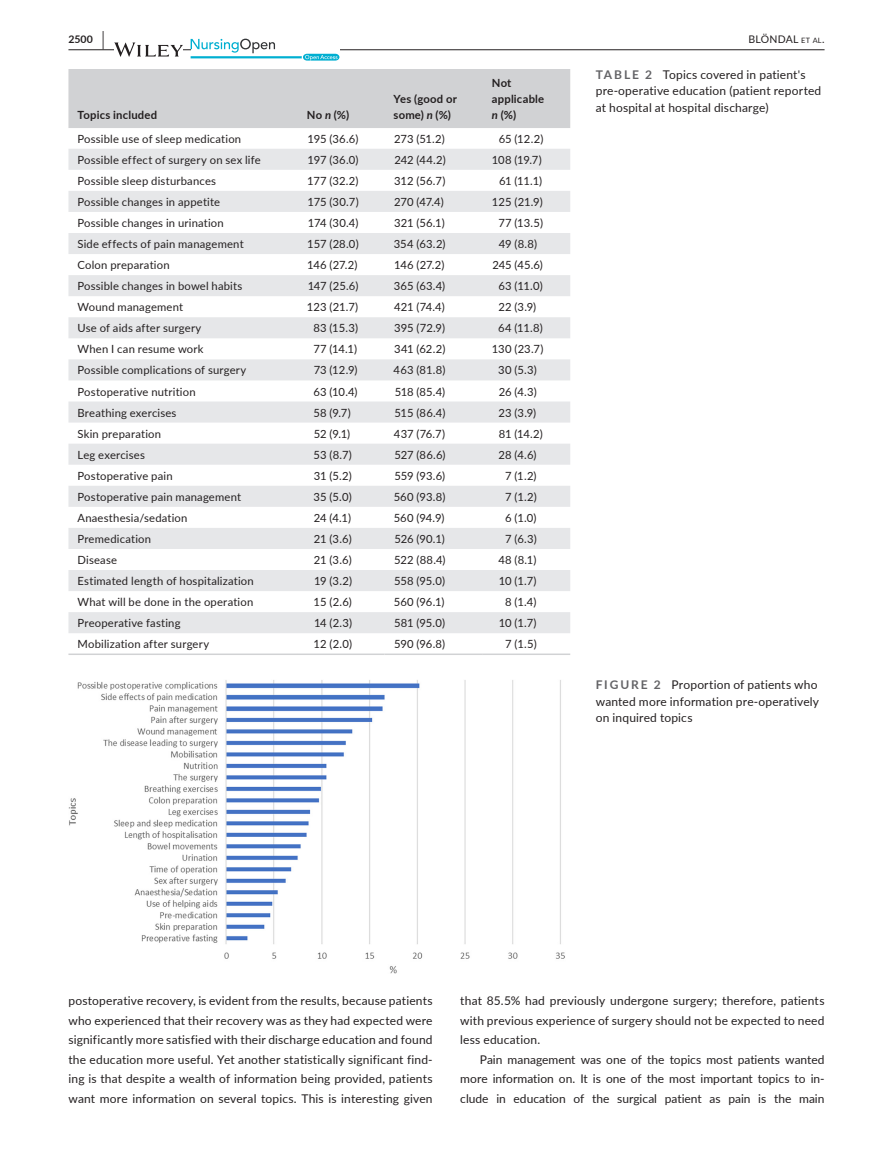
<style>
.page{position:relative;width:893px;height:1174px;background:#fff}
.page>*{position:absolute;margin:0;border:0;box-sizing:border-box;transform-origin:0 0}
.t1{font:12px/19.5px "Lato";letter-spacing:.015em;color:#231f20;text-align:justify}
.t2{font:11.25px "Lato";letter-spacing:.015em;color:#231f20}
.t3{font:700 11.25px/15.8px "Lato";letter-spacing:.02em;color:#231f20}
.t4{font:10.5px "Lato";letter-spacing:.02em;color:#231f20}
.t5{font:700 10.5px "Lato";color:#231f20}
.s1{font-size:19.5px}
.s2{font-size:7.35px}
.s3{font-style:inherit}
.s4{font-style:italic}
.s5{font-weight:700;color:#636366}
</style>
<div class="page">
<hr style="left:68px;top:49px;width:756px;height:1px;background:#231f20">
<svg style="left:114px;top:42px;width:69px;height:15px"></svg>
<svg style="left:191px;top:39px;width:148px;height:22px"></svg>
<div style="left:68px;top:69px;width:502px;height:59px;background:#d1d2d4"></div>
<svg style="left:68px;top:149px;width:502px;height:484px;fill:#e6e7e9"></svg>
<hr style="left:68px;top:653px;width:230px;height:2px;background:#d1d2d4">
<hr style="left:298px;top:653px;width:87px;height:2px;background:#d1d2d4">
<hr style="left:385px;top:653px;width:98px;height:2px;background:#d1d2d4">
<hr style="left:483px;top:653px;width:87px;height:2px;background:#d1d2d4">
<img style="left:68px;top:680px;width:497px;height:293px">
<p class="t5" style="left:68px;top:31px;width:37px">2500 <span class="s1">|</span></p>
<p class="t4" style="left:749px;top:31px;width:77px">BLÖNDAL <span class="s2">et al</span><span class="s3">.</span></p>
<p class="t3" style="left:77px;top:106px;width:81px">Topics included</p>
<p class="t3" style="left:307px;top:106px;width:44px">No <span class="s4">n</span> (%)</p>
<p class="t3" style="left:394px;top:91px;width:65px">Yes (good or some) <span class="s4">n</span> (%)</p>
<p class="t3" style="left:492px;top:75px;width:54px">Not applicable <span class="s4">n</span> (%)</p>
<p class="t2" style="left:77px;top:131px;width:165px">Possible use of sleep medication</p>
<p class="t2" style="left:308px;top:131px;width:52px">195 (36.6)</p>
<p class="t2" style="left:394px;top:131px;width:52px">273 (51.2)</p>
<p class="t2" style="left:499px;top:131px;width:46px">65 (12.2)</p>
<p class="t2" style="left:77px;top:152px;width:185px">Possible effect of surgery on sex life</p>
<p class="t2" style="left:307px;top:152px;width:53px">197 (36.0)</p>
<p class="t2" style="left:394px;top:152px;width:53px">242 (44.2)</p>
<p class="t2" style="left:492px;top:152px;width:51px">108 (19.7)</p>
<p class="t2" style="left:77px;top:173px;width:140px">Possible sleep disturbances</p>
<p class="t2" style="left:307px;top:173px;width:53px">177 (32.2)</p>
<p class="t2" style="left:394px;top:173px;width:53px">312 (56.7)</p>
<p class="t2" style="left:499px;top:173px;width:45px">61 (11.1)</p>
<p class="t2" style="left:77px;top:194px;width:144px">Possible changes in appetite</p>
<p class="t2" style="left:308px;top:194px;width:53px">175 (30.7)</p>
<p class="t2" style="left:394px;top:194px;width:51px">270 (47.4)</p>
<p class="t2" style="left:492px;top:194px;width:52px">125 (21.9)</p>
<p class="t2" style="left:77px;top:215px;width:148px">Possible changes in urination</p>
<p class="t2" style="left:308px;top:215px;width:52px">174 (30.4)</p>
<p class="t2" style="left:394px;top:215px;width:52px">321 (56.1)</p>
<p class="t2" style="left:498px;top:215px;width:46px">77 (13.5)</p>
<p class="t2" style="left:77px;top:236px;width:168px">Side effects of pain management</p>
<p class="t2" style="left:307px;top:236px;width:53px">157 (28.0)</p>
<p class="t2" style="left:394px;top:236px;width:53px">354 (63.2)</p>
<p class="t2" style="left:499px;top:236px;width:40px">49 (8.8)</p>
<p class="t2" style="left:77px;top:257px;width:94px">Colon preparation</p>
<p class="t2" style="left:307px;top:257px;width:52px">146 (27.2)</p>
<p class="t2" style="left:394px;top:257px;width:52px">146 (27.2)</p>
<p class="t2" style="left:492px;top:257px;width:52px">245 (45.6)</p>
<p class="t2" style="left:77px;top:278px;width:167px">Possible changes in bowel habits</p>
<p class="t2" style="left:308px;top:278px;width:52px">147 (25.6)</p>
<p class="t2" style="left:394px;top:278px;width:53px">365 (63.4)</p>
<p class="t2" style="left:498px;top:278px;width:46px">63 (11.0)</p>
<p class="t2" style="left:77px;top:299px;width:107px">Wound management</p>
<p class="t2" style="left:307px;top:299px;width:53px">123 (21.7)</p>
<p class="t2" style="left:394px;top:299px;width:52px">421 (74.4)</p>
<p class="t2" style="left:498px;top:299px;width:39px">22 (3.9)</p>
<p class="t2" style="left:77px;top:320px;width:125px">Use of aids after surgery</p>
<p class="t2" style="left:313px;top:320px;width:46px">83 (15.3)</p>
<p class="t2" style="left:394px;top:320px;width:52px">395 (72.9)</p>
<p class="t2" style="left:498px;top:320px;width:46px">64 (11.8)</p>
<p class="t2" style="left:77px;top:341px;width:128px">When I can resume work</p>
<p class="t2" style="left:313px;top:341px;width:45px">77 (14.1)</p>
<p class="t2" style="left:394px;top:341px;width:53px">341 (62.2)</p>
<p class="t2" style="left:492px;top:341px;width:53px">130 (23.7)</p>
<p class="t2" style="left:77px;top:362px;width:170px">Possible complications of surgery</p>
<p class="t2" style="left:314px;top:362px;width:45px">73 (12.9)</p>
<p class="t2" style="left:394px;top:362px;width:53px">463 (81.8)</p>
<p class="t2" style="left:498px;top:362px;width:40px">30 (5.3)</p>
<p class="t2" style="left:77px;top:383px;width:120px">Postoperative nutrition</p>
<p class="t2" style="left:313px;top:383px;width:46px">63 (10.4)</p>
<p class="t2" style="left:395px;top:383px;width:52px">518 (85.4)</p>
<p class="t2" style="left:499px;top:383px;width:40px">26 (4.3)</p>
<p class="t2" style="left:77px;top:404px;width:101px">Breathing exercises</p>
<p class="t2" style="left:314px;top:404px;width:39px">58 (9.7)</p>
<p class="t2" style="left:395px;top:404px;width:52px">515 (86.4)</p>
<p class="t2" style="left:499px;top:404px;width:39px">23 (3.9)</p>
<p class="t2" style="left:77px;top:425px;width:85px">Skin preparation</p>
<p class="t2" style="left:314px;top:425px;width:38px">52 (9.1)</p>
<p class="t2" style="left:394px;top:425px;width:53px">437 (76.7)</p>
<p class="t2" style="left:499px;top:425px;width:46px">81 (14.2)</p>
<p class="t2" style="left:77px;top:446px;width:69px">Leg exercises</p>
<p class="t2" style="left:313px;top:446px;width:40px">53 (8.7)</p>
<p class="t2" style="left:394px;top:446px;width:53px">527 (86.6)</p>
<p class="t2" style="left:499px;top:446px;width:39px">28 (4.6)</p>
<p class="t2" style="left:77px;top:468px;width:97px">Postoperative pain</p>
<p class="t2" style="left:314px;top:468px;width:40px">31 (5.2)</p>
<p class="t2" style="left:394px;top:468px;width:52px">559 (93.6)</p>
<p class="t2" style="left:505px;top:468px;width:33px">7 (1.2)</p>
<p class="t2" style="left:77px;top:489px;width:165px">Postoperative pain management</p>
<p class="t2" style="left:314px;top:489px;width:40px">35 (5.0)</p>
<p class="t2" style="left:394px;top:489px;width:53px">560 (93.8)</p>
<p class="t2" style="left:505px;top:489px;width:33px">7 (1.2)</p>
<p class="t2" style="left:77px;top:510px;width:112px">Anaesthesia/sedation</p>
<p class="t2" style="left:314px;top:510px;width:39px">24 (4.1)</p>
<p class="t2" style="left:394px;top:510px;width:52px">560 (94.9)</p>
<p class="t2" style="left:505px;top:510px;width:33px">6 (1.0)</p>
<p class="t2" style="left:77px;top:531px;width:75px">Premedication</p>
<p class="t2" style="left:314px;top:531px;width:39px">21 (3.6)</p>
<p class="t2" style="left:394px;top:531px;width:52px">526 (90.1)</p>
<p class="t2" style="left:505px;top:531px;width:33px">7 (6.3)</p>
<p class="t2" style="left:77px;top:552px;width:41px">Disease</p>
<p class="t2" style="left:314px;top:552px;width:39px">21 (3.6)</p>
<p class="t2" style="left:394px;top:552px;width:53px">522 (88.4)</p>
<p class="t2" style="left:498px;top:552px;width:40px">48 (8.1)</p>
<p class="t2" style="left:77px;top:573px;width:178px">Estimated length of hospitalization</p>
<p class="t2" style="left:314px;top:573px;width:40px">19 (3.2)</p>
<p class="t2" style="left:394px;top:573px;width:52px">558 (95.0)</p>
<p class="t2" style="left:499px;top:573px;width:39px">10 (1.7)</p>
<p class="t2" style="left:78px;top:594px;width:177px">What will be done in the operation</p>
<p class="t2" style="left:314px;top:594px;width:40px">15 (2.6)</p>
<p class="t2" style="left:394px;top:594px;width:52px">560 (96.1)</p>
<p class="t2" style="left:505px;top:594px;width:33px">8 (1.4)</p>
<p class="t2" style="left:78px;top:615px;width:105px">Preoperative fasting</p>
<p class="t2" style="left:314px;top:615px;width:40px">14 (2.3)</p>
<p class="t2" style="left:394px;top:615px;width:53px">581 (95.0)</p>
<p class="t2" style="left:499px;top:615px;width:39px">10 (1.7)</p>
<p class="t2" style="left:78px;top:636px;width:133px">Mobilization after surgery</p>
<p class="t2" style="left:314px;top:636px;width:40px">12 (2.0)</p>
<p class="t2" style="left:394px;top:636px;width:53px">590 (96.8)</p>
<p class="t2" style="left:505px;top:636px;width:33px">7 (1.5)</p>
<p class="t1" style="left:596px;top:66px;width:227px;line-height:16.5px;text-align:left"><span class="s5">TABLE 2</span> Topics covered in patient's pre-operative education (patient reported at hospital at hospital discharge)</p>
<p class="t1" style="left:596px;top:676px;width:225px;line-height:16.5px;text-align:left"><span class="s5">FIGURE 2</span> Proportion of patients who wanted more information pre-operatively on inquired topics</p>
<p class="t1" style="left:68px;top:990px;width:366px">postoperative recovery, is evident from the results, because patients who experienced that their recovery was as they had expected were significantly more satisfied with their discharge education and found the education more useful. Yet another statistically significant find&shy;ing is that despite a wealth of information being provided, patients want more information on several topics. This is interesting given</p>
<p class="t1" style="left:460px;top:990px;width:366px">that 85.5% had previously undergone surgery; therefore, patients with previous experience of surgery should not be expected to need less education.</p>
<p class="t1" style="left:460px;top:1049px;width:366px;text-indent:20px">Pain management was one of the topics most patients wanted more information on. It is one of the most important topics to in&shy;clude in education of the surgical patient as pain is the main</p>
</div>
